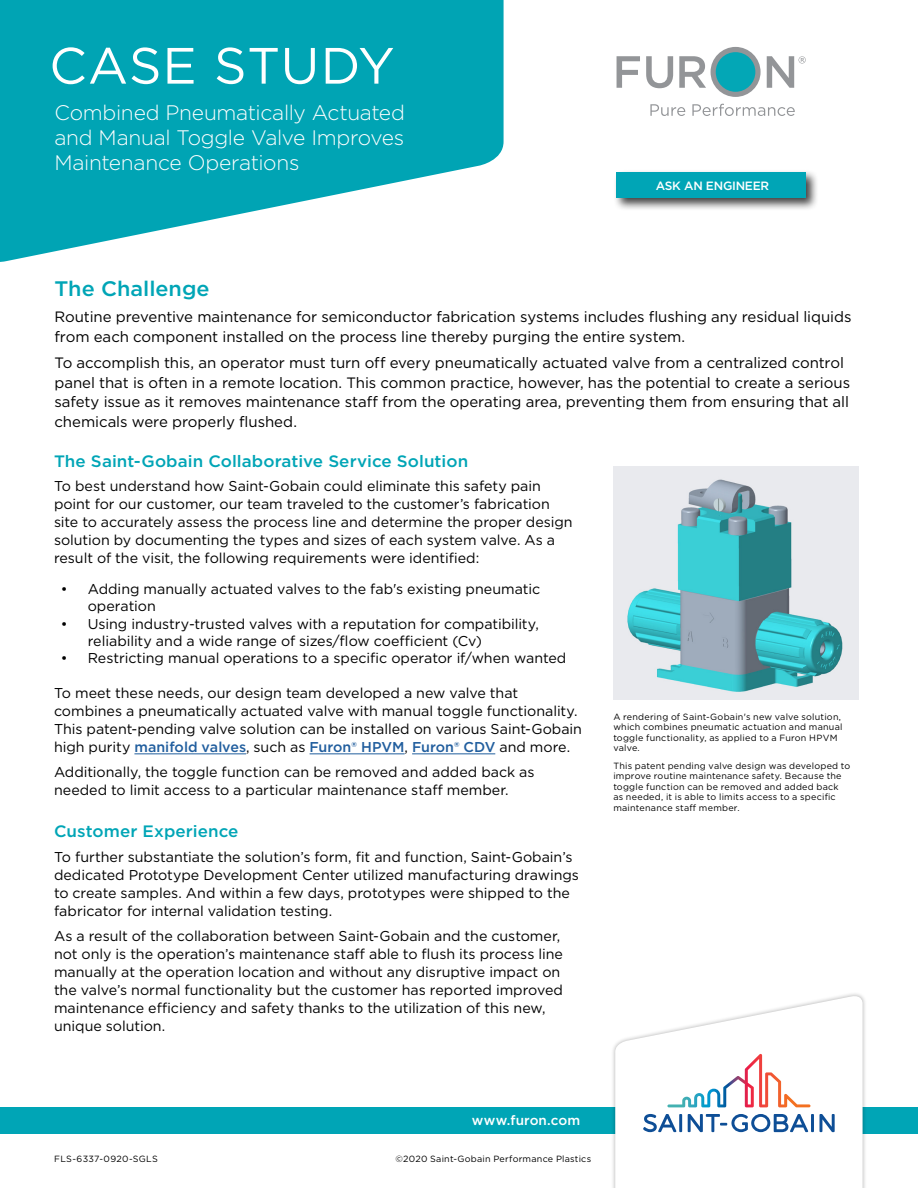
<style>
.page{position:relative;width:918px;height:1188px;background:#fff}
.page>*{position:absolute;margin:0;border:0;box-sizing:border-box;transform-origin:0 0}
.box___Product_name{font:51px "Gotham";letter-spacing:.015em;color:#fff}
.box___Product_name-2{font:300 21px/25.2px "Gotham";letter-spacing:-.015em;color:#fff;text-align:justify}
.body_-_subhead{font:500 21px "Gotham";color:#00a5b6}
.body_-_subhead-2{font:500 16.5px "Gotham";letter-spacing:.005em;color:#00a5b6}
.body_-_copy{font:500 16.5px "Gotham";letter-spacing:.005em;color:#00a5b6}
.Intro_Copy{font:15px/19.5px "Gotham";letter-spacing:-.005em;color:#000}
.body_-_copy-2{font:14.25px/18px "Gotham";color:#000}
.body_-_copy-3{font:500 13.5px "Gotham";letter-spacing:.005em;color:#fff}
.t1{font:500 12px "Gotham";letter-spacing:-.02em;color:#fff}
.Asterick_copy{font:9px/10.5px "Gotham";letter-spacing:.025em;color:#000}
.s1{font-weight:500;color:#215e9e}
</style>
<div class="page">
<div style="left:0;top:1107px;width:918px;height:27px;background:#00a5b6"></div>
<div style="left:611px;top:992px;width:256px;height:196px;background:#000;opacity:.3"></div>
<svg style="left:615px;top:996px;width:248px;height:192px"></svg>
<svg style="left:643px;top:1114px;width:33px;height:18px"></svg>
<hr style="left:679px;top:1114px;width:3px;height:18px;background:#0e4e96">
<svg style="left:688px;top:1114px;width:120px;height:18px;background:#a3bbd7"></svg>
<hr style="left:811px;top:1114px;width:3px;height:18px;background:#0e4e96">
<svg style="left:819px;top:1114px;width:16px;height:18px"></svg>
<svg style="left:667px;top:1054px;width:144px;height:53px"></svg>
<svg style="left:0;top:0;width:504px;height:262px;fill:#00a4b4"></svg>
<div style="left:711px;top:47px;width:50px;height:50px;background:#939598;border-radius:50%"></div>
<div style="left:716px;top:52px;width:39px;height:40px;background:#03a7b6;border-radius:50%"></div>
<svg style="left:617px;top:56px;width:23px;height:32px"></svg>
<svg style="left:646px;top:56px;width:27px;height:32px"></svg>
<svg style="left:679px;top:56px;width:27px;height:32px"></svg>
<svg style="left:650px;top:104px;width:35px;height:12px"></svg>
<svg style="left:692px;top:104px;width:103px;height:12px"></svg>
<svg style="left:767px;top:56px;width:39px;height:32px"></svg>
<div style="left:613px;top:169px;width:206px;height:42px;background:#000;opacity:.75"></div>
<div style="left:617px;top:172px;width:189px;height:26px;background:#00a5b6"></div>
<hr style="left:134px;top:753px;width:112px;height:1px;background:#215e9e">
<hr style="left:310px;top:753px;width:95px;height:1px;background:#215e9e">
<hr style="left:412px;top:753px;width:83px;height:1px;background:#215e9e">
<img style="left:613px;top:467px;width:246px;height:233px">
<p class="box___Product_name" style="left:49px;top:33px;width:347px">CASE STUDY</p>
<p class="box___Product_name-2" style="left:54px;top:99px;width:352px">Combined Pneumatically Actuated and Manual Toggle Valve Improves Maintenance Operations</p>
<p class="t1" style="left:656px;top:178px;width:115px">ASK AN ENGINEER</p>
<p class="body_-_subhead" style="left:54px;top:275px;width:157px">The Challenge</p>
<p class="Intro_Copy" style="left:54px;top:307px;width:799px">Routine preventive maintenance for semiconductor fabrication systems includes flushing any residual liquids from each component installed on the process line thereby purging the entire system.</p>
<p class="Intro_Copy" style="left:54px;top:353px;width:797px">To accomplish this, an operator must turn off every pneumatically actuated valve from a centralized control panel that is often in a remote location. This common practice, however, has the potential to create a serious safety issue as it removes maintenance staff from the operating area, preventing them from ensuring that all chemicals were properly flushed.</p>
<p class="body_-_subhead-2" style="left:54px;top:450px;width:416px">The Saint-Gobain Collaborative Service Solution</p>
<p class="body_-_copy-2" style="left:54px;top:477px;width:520px">To best understand how Saint-Gobain could eliminate this safety pain point for our customer, our team traveled to the customer’s fabrication site to accurately assess the process line and determine the proper design solution by documenting the types and sizes of each system valve. As a result of the visit, the following requirements were identified:</p>
<p class="body_-_copy-2" style="left:88px;top:580px;width:454px;line-height:17.2px;text-indent:-27px">• Adding manually actuated valves to the fab's existing pneumatic operation</p>
<p class="body_-_copy-2" style="left:88px;top:615px;width:453px;line-height:17.2px;text-indent:-27px">• Using industry-trusted valves with a reputation for compatibility, reliability and a wide range of sizes/flow coefficient (Cv)</p>
<p class="body_-_copy-2" style="left:61px;top:649px;width:507px">• Restricting manual operations to a specific operator if/when wanted</p>
<p class="body_-_copy-2" style="left:54px;top:684px;width:530px">To meet these needs, our design team developed a new valve that combines a pneumatically actuated valve with manual toggle functionality.<br>This patent-pending valve solution can be installed on various Saint-Gobain high purity <span class="s1">manifold valves</span>, such as <span class="s1">Furon® HPVM</span>, <span class="s1">Furon® CDV</span> and more.</p>
<p class="body_-_copy-2" style="left:54px;top:763px;width:482px">Additionally, the toggle function can be removed and added back as needed to limit access to a particular maintenance staff member.</p>
<p class="body_-_copy" style="left:54px;top:821px;width:186px">Customer Experience</p>
<p class="body_-_copy-2" style="left:54px;top:848px;width:527px">To further substantiate the solution’s form, fit and function, Saint-Gobain’s dedicated Prototype Development Center utilized manufacturing drawings to create samples. And within a few days, prototypes were shipped to the fabricator for internal validation testing.</p>
<p class="body_-_copy-2" style="left:54px;top:926px;width:511px">As a result of the collaboration between Saint-Gobain and the customer, not only is the operation’s maintenance staff able to flush its process line manually at the operation location and without any disruptive impact on the valve’s normal functionality but the customer has reported improved maintenance efficiency and safety thanks to the utilization of this new, unique solution.</p>
<p class="Asterick_copy" style="left:613px;top:711px;width:231px">A rendering of Saint-Gobain's new valve solution, which combines pneumatic actuation and manual toggle functionality, as applied to a Furon HPVM valve.</p>
<p class="Asterick_copy" style="left:613px;top:760px;width:239px">This patent pending valve design was developed to improve routine maintenance safety. Because the toggle function can be removed and added back as needed, it is able to limits access to a specific maintenance staff member.</p>
<p class="body_-_copy-3" style="left:472px;top:1111px;width:110px">www.furon.com</p>
<p class="Asterick_copy" style="left:54px;top:1154px;width:105px">FLS-6337-0920-SGLS</p>
<p class="Asterick_copy" style="left:396px;top:1154px;width:197px">©2020 Saint-Gobain Performance Plastics</p>
</div>
